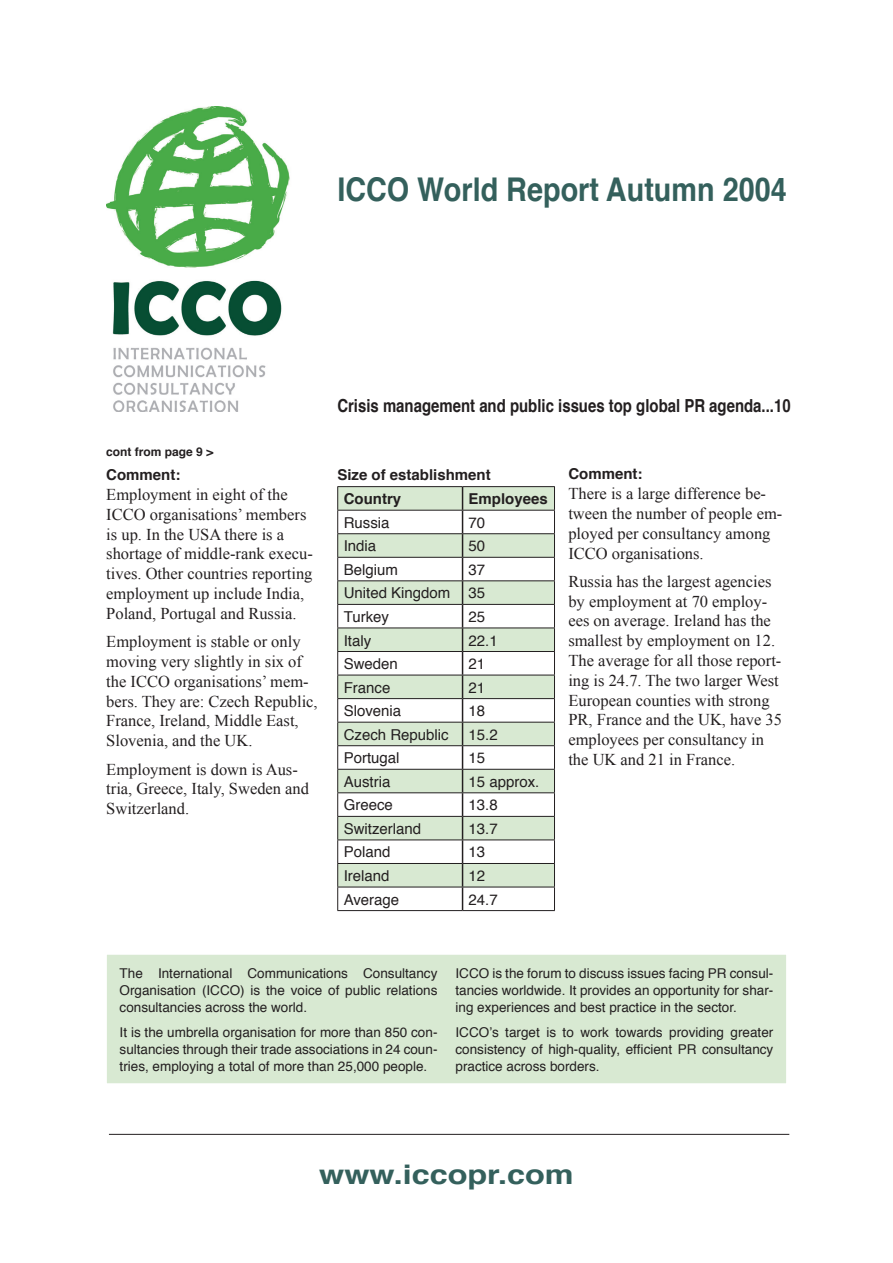
<style>
.page{position:relative;width:893px;height:1263px;background:#fff}
.page>*{position:absolute;margin:0;border:0;box-sizing:border-box;transform-origin:0 0}
.t1{font:700 32.7px "Helvetica";color:#34605c;scale:.88 1}
.t2{font:700 27px "Helvetica";color:#34605c;scale:1.2 1}
.t3{font:700 18px "Helvetica";color:#231f20;scale:.83 1}
.t4{font:16.5px/19.8px "Times New Roman";color:#231f20}
.t5{font:15px/23.5px "Helvetica";color:#231f20;text-align:justify}
.t6{font:700 15px/24px "Helvetica";color:#231f20}
.t7{font:13.5px/16.8px "Helvetica";color:#231f20;text-align:justify}
.t8{font:700 12px "Helvetica";color:#231f20}
</style>
<div class="page">
<img style="left:106px;top:106px;width:184px;height:306px">
<hr style="left:109px;top:1134px;width:680px;height:1px;background:#231f20">
<svg style="left:338px;top:487px;width:216px;height:400px;fill:#d8e9d2"></svg>
<hr style="left:337px;top:486px;width:126px;height:1px;background:#231f20">
<hr style="left:463px;top:486px;width:92px;height:1px;background:#231f20">
<hr style="left:337px;top:510px;width:126px;height:1px;background:#231f20">
<hr style="left:463px;top:510px;width:92px;height:1px;background:#231f20">
<hr style="left:337px;top:533px;width:126px;height:1px;background:#231f20">
<hr style="left:463px;top:533px;width:92px;height:1px;background:#231f20">
<hr style="left:337px;top:557px;width:126px;height:1px;background:#231f20">
<hr style="left:463px;top:557px;width:92px;height:1px;background:#231f20">
<hr style="left:337px;top:580px;width:126px;height:1px;background:#231f20">
<hr style="left:463px;top:580px;width:92px;height:1px;background:#231f20">
<hr style="left:337px;top:604px;width:126px;height:1px;background:#231f20">
<hr style="left:463px;top:604px;width:92px;height:1px;background:#231f20">
<hr style="left:337px;top:627px;width:126px;height:1px;background:#231f20">
<hr style="left:463px;top:627px;width:92px;height:1px;background:#231f20">
<hr style="left:337px;top:651px;width:126px;height:1px;background:#231f20">
<hr style="left:463px;top:651px;width:92px;height:1px;background:#231f20">
<hr style="left:337px;top:675px;width:126px;height:1px;background:#231f20">
<hr style="left:463px;top:675px;width:92px;height:1px;background:#231f20">
<hr style="left:337px;top:698px;width:126px;height:1px;background:#231f20">
<hr style="left:463px;top:698px;width:92px;height:1px;background:#231f20">
<hr style="left:337px;top:722px;width:126px;height:1px;background:#231f20">
<hr style="left:463px;top:722px;width:92px;height:1px;background:#231f20">
<hr style="left:337px;top:745px;width:126px;height:1px;background:#231f20">
<hr style="left:463px;top:745px;width:92px;height:1px;background:#231f20">
<hr style="left:337px;top:769px;width:126px;height:1px;background:#231f20">
<hr style="left:463px;top:769px;width:92px;height:1px;background:#231f20">
<hr style="left:337px;top:792px;width:126px;height:1px;background:#231f20">
<hr style="left:463px;top:792px;width:92px;height:1px;background:#231f20">
<hr style="left:337px;top:816px;width:126px;height:1px;background:#231f20">
<hr style="left:463px;top:816px;width:92px;height:1px;background:#231f20">
<hr style="left:337px;top:839px;width:126px;height:1px;background:#231f20">
<hr style="left:463px;top:839px;width:92px;height:1px;background:#231f20">
<hr style="left:337px;top:863px;width:126px;height:1px;background:#231f20">
<hr style="left:463px;top:863px;width:92px;height:1px;background:#231f20">
<hr style="left:337px;top:887px;width:126px;height:1px;background:#231f20">
<svg style="left:337px;top:487px;width:1px;height:423px"></svg>
<hr style="left:463px;top:887px;width:92px;height:1px;background:#231f20">
<svg style="left:554px;top:487px;width:1px;height:423px"></svg>
<hr style="left:337px;top:910px;width:126px;height:1px;background:#231f20">
<hr style="left:463px;top:910px;width:92px;height:1px;background:#231f20">
<svg style="left:462px;top:487px;width:1px;height:423px"></svg>
<div style="left:106px;top:954px;width:681px;height:130px;background:#d8e9d2"></div>
<div style="left:106px;top:954px;width:681px;height:130px;border:1px solid #fff"></div>
<h1 class="t1" style="left:337px;top:167px;width:512px">ICCO World Report Autumn 2004</h1>
<p class="t8" style="left:106px;top:443px;width:109px">cont from page 9 &gt;</p>
<p class="t6" style="left:106px;top:464px;width:76px">Comment:</p>
<p class="t4" style="left:106px;top:484px;width:208px">Employment in eight of the<br>ICCO organisations’ members is up. In the USA there is a shortage of middle-rank execu&shy;tives. Other countries reporting employment up include India,<br>Poland, Portugal and Russia.</p>
<p class="t4" style="left:106px;top:631px;width:213px">Employment is stable or only moving very slightly in six of the ICCO organisations’ mem&shy;bers. They are: Czech Republic,<br>France, Ireland, Middle East,<br>Slovenia, and the UK.</p>
<p class="t4" style="left:106px;top:759px;width:204px">Employment is down is Aus&shy;tria, Greece, Italy, Sweden and<br>Switzerland.</p>
<p class="t3" style="left:337px;top:393px;width:548px">Crisis management and public issues top global PR agenda...10</p>
<p class="t6" style="left:344px;top:464px;width:148px;text-indent:-6px">Size of establishment<br>Country</p>
<p class="t6" style="left:469px;top:488px;width:81px">Employees</p>
<p class="t5" style="left:344px;top:512px;width:47px">Russia</p>
<p class="t5" style="left:469px;top:512px;width:18px">70</p>
<p class="t5" style="left:344px;top:535px;width:34px">India</p>
<p class="t5" style="left:469px;top:535px;width:18px">50</p>
<p class="t5" style="left:344px;top:559px;width:56px">Belgium</p>
<p class="t5" style="left:344px;top:559px;width:143px;text-indent:125px">37<br>United Kingdom 35<br>Turkey</p>
<p class="t5" style="left:469px;top:606px;width:18px">25</p>
<p class="t5" style="left:344px;top:629px;width:29px">Italy</p>
<p class="t5" style="left:469px;top:629px;width:31px">22.1</p>
<p class="t5" style="left:344px;top:653px;width:56px">Sweden</p>
<p class="t5" style="left:469px;top:653px;width:18px">21</p>
<p class="t5" style="left:344px;top:676px;width:48px">France</p>
<p class="t5" style="left:469px;top:676px;width:18px">21</p>
<p class="t5" style="left:344px;top:700px;width:59px">Slovenia</p>
<p class="t5" style="left:469px;top:700px;width:18px">18</p>
<p class="t5" style="left:344px;top:724px;width:107px">Czech Republic</p>
<p class="t5" style="left:469px;top:724px;width:31px">15.2</p>
<p class="t5" style="left:344px;top:747px;width:57px">Portugal</p>
<p class="t5" style="left:469px;top:747px;width:18px">15</p>
<p class="t5" style="left:344px;top:771px;width:48px">Austria</p>
<p class="t5" style="left:469px;top:771px;width:72px">15 approx.</p>
<p class="t5" style="left:344px;top:794px;width:51px">Greece</p>
<p class="t5" style="left:469px;top:794px;width:31px">13.8</p>
<p class="t5" style="left:344px;top:818px;width:79px">Switzerland</p>
<p class="t5" style="left:469px;top:818px;width:31px">13.7</p>
<p class="t5" style="left:344px;top:841px;width:48px">Poland</p>
<p class="t5" style="left:469px;top:841px;width:18px">13</p>
<p class="t5" style="left:344px;top:865px;width:47px">Ireland</p>
<p class="t5" style="left:469px;top:865px;width:18px">12</p>
<p class="t5" style="left:344px;top:888px;width:57px">Average</p>
<p class="t5" style="left:469px;top:888px;width:31px">24.7</p>
<p class="t6" style="left:568px;top:463px;width:76px">Comment:</p>
<p class="t4" style="left:568px;top:483px;width:215px">There is a large difference be&shy;tween the number of people em&shy;ployed per consultancy among<br>ICCO organisations.</p>
<p class="t4" style="left:568px;top:571px;width:215px">Russia has the largest agencies by employment at 70 employ&shy;ees on average. Ireland has the smallest by employment on 12.<br>The average for all those report&shy;ing is 24.7. The two larger West<br>European counties with strong<br>PR, France and the UK, have 35 employees per consultancy in the UK and 21 in France.</p>
<p class="t7" style="left:120px;top:965px;width:319px">The International Communications Consultancy Organisation (ICCO) is the voice of public relations consultancies across the world.</p>
<p class="t7" style="left:120px;top:1024px;width:319px">It is the umbrella organisation for more than 850 con&shy;sultancies through their trade associations in 24 coun&shy;tries, employing a total of more than 25,000 people.</p>
<p class="t7" style="left:455px;top:965px;width:319px">ICCO is the forum to discuss issues facing PR consul&shy;tancies worldwide. It provides an opportunity for shar&shy;ing experiences and best practice in the sector.</p>
<p class="t7" style="left:455px;top:1024px;width:319px">ICCOʼs target is to work towards providing greater consistency of high-quality, efficient PR consultancy practice across borders.</p>
<h2 class="t2" style="left:319px;top:1156px;width:214px">www.iccopr.com</h2>
</div>
